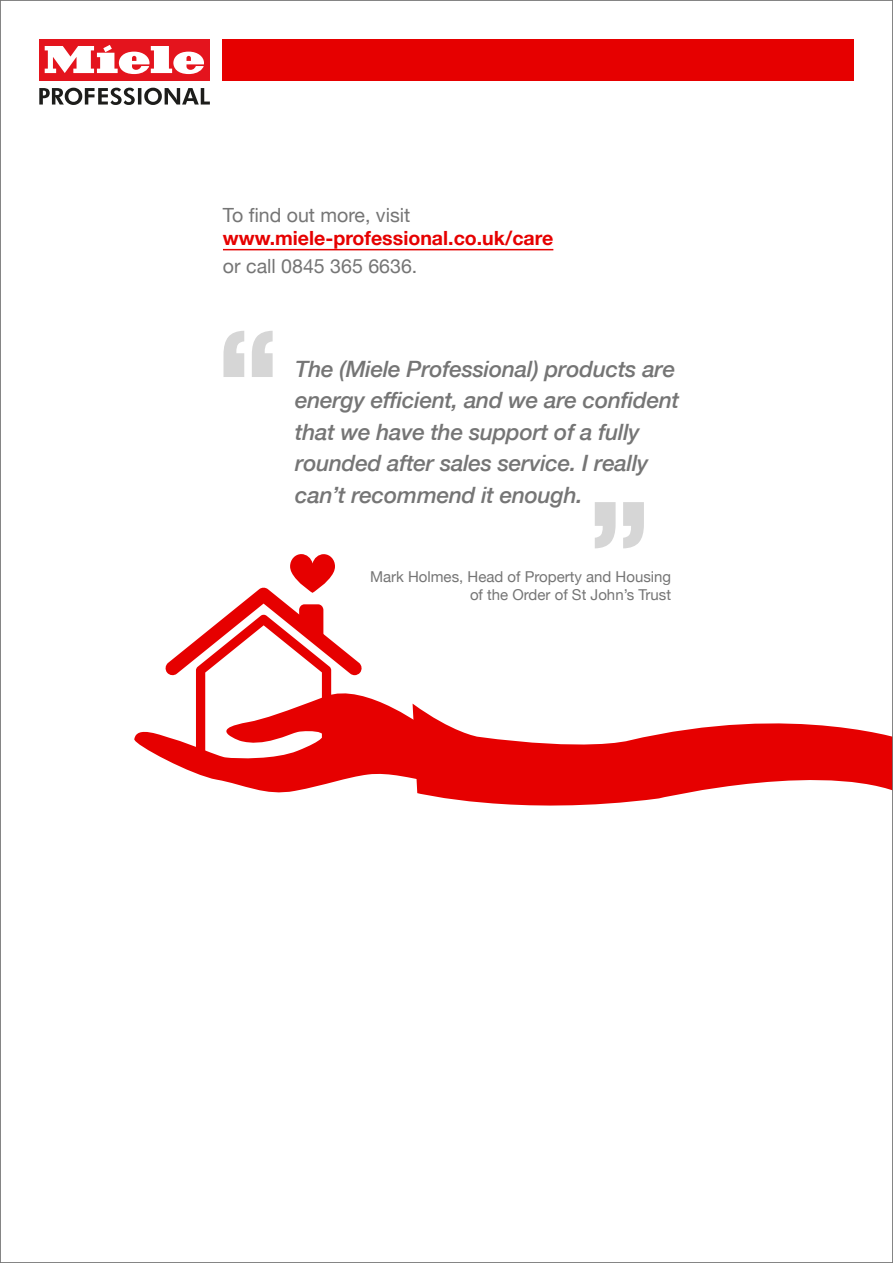
<style>
.page{position:relative;width:893px;height:1263px;background:#fff}
.page>*{position:absolute;margin:0;border:0;box-sizing:border-box;transform-origin:0 0}
.t1{font:900 condensed 123.75px "Helvetica Neue";color:#d6d6d6}
.t2{font:italic 500 22.5px/31.5px "Helvetica Neue";letter-spacing:-.01em;color:#757575}
.t3{font:19.5px "Helvetica Neue";color:#757575}
.t4{font:700 19.5px "Helvetica Neue";color:#e60000}
.t5{font:15px/18px "Helvetica Neue";color:#757575;text-align:right}
</style>
<div class="page">
<svg style="left:39px;top:88px;width:171px;height:17px"></svg>
<div style="left:39px;top:39px;width:171px;height:42px;background:#e4141d"></div>
<svg style="left:45px;top:45px;width:159px;height:29px"></svg>
<div style="left:223px;top:39px;width:631px;height:42px;background:#e60000"></div>
<hr style="left:223px;top:249px;width:330px;height:1px;background:#e60000">
<svg style="left:433px;top:720px;width:458px;height:86px;fill:#e60000"></svg>
<svg style="left:134px;top:554px;width:304px;height:242px"></svg>
<p class="t3" style="left:223px;top:201px;width:189px">To find out more, visit</p>
<p class="t4" style="left:223px;top:223px;width:332px">www.miele-professional.co.uk/care</p>
<p class="t3" style="left:223px;top:252px;width:196px">or call 0845 365 6636.</p>
<h1 class="t1" style="left:218px;top:273px;width:61px">“</h1>
<p class="t2" style="left:295px;top:352px;width:385px">The (Miele Professional) products are energy efficient, and we are confident that we have the support of a fully rounded after sales service. I really can’t recommend it enough.</p>
<h1 class="t1" style="left:649px;top:606px;width:61px;rotate:-180deg">“</h1>
<p class="t5" style="left:370px;top:568px;width:303px">Mark Holmes, Head of Property and Housing of the Order of St John’s Trust</p>
</div>
